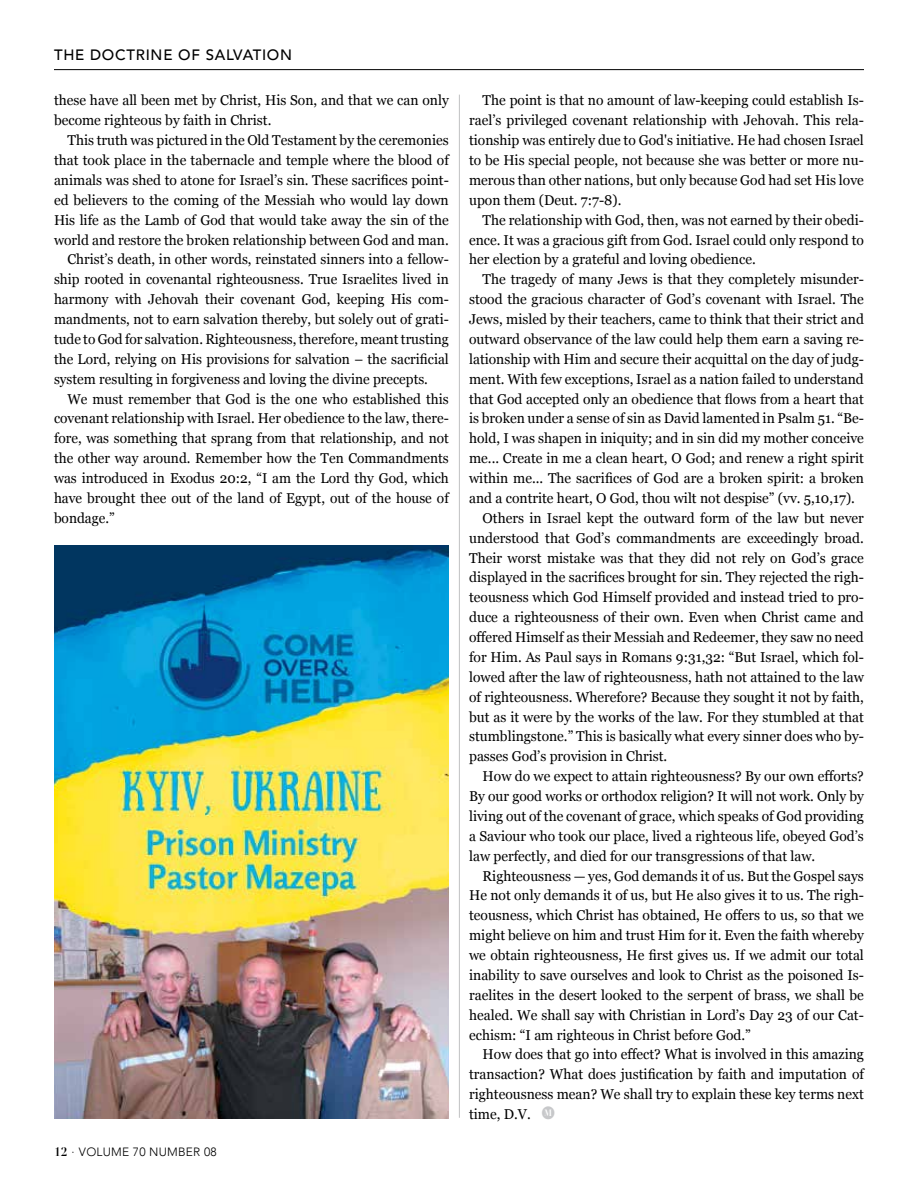
<style>
.page{position:relative;width:918px;height:1188px;background:#fff}
.page>*{position:absolute;margin:0;border:0;box-sizing:border-box;transform-origin:0 0}
.t1{font:500 15px "Avenir";letter-spacing:.05em;color:#000}
.t2{font:14.25px/20px "Georgia";color:#000;text-align:justify}
.t3{font:14.25px "Georgia";color:#000;scale:.96 1}
.t4{font:300 12px "Avenir";letter-spacing:.02em;color:#000}
.s1{font-family:"Didot";font-weight:700}
.s2{color:#c7c8ca}
</style>
<div class="page">
<hr style="left:54px;top:69px;width:810px;height:1px;background:#000">
<hr style="left:459px;top:95px;width:1px;height:1023px;background:#808285">
<img style="left:54px;top:546px;width:395px;height:572px">
<p class="t1" style="left:54px;top:42px;width:240px">THE DOCTRINE OF SALVATION</p>
<p class="t2" style="left:54px;top:90px;width:396px">these have all been met by Christ, His Son, and that we can only become righteous by faith in Christ.</p>
<p class="t2" style="left:68px;top:130px;width:383px">This truth was pictured in the Old Testament by the ceremonies</p>
<p class="t2" style="left:54px;top:150px;width:396px">that took place in the tabernacle and temple where the blood of</p>
<p class="t2" style="left:54px;top:169px;width:396px">animals was shed to atone for Israel’s sin. These sacrifices point-</p>
<p class="t2" style="left:54px;top:189px;width:396px">ed believers to the coming of the Messiah who would lay down</p>
<p class="t2" style="left:54px;top:209px;width:396px">His life as the Lamb of God that would take away the sin of the</p>
<p class="t2" style="left:54px;top:229px;width:396px">world and restore the broken relationship between God and man.</p>
<p class="t3" style="left:68px;top:249px;width:399px">Christ’s death, in other words, reinstated sinners into a fellow-</p>
<p class="t3" style="left:54px;top:269px;width:413px">ship rooted in covenantal righteousness. True Israelites lived in</p>
<p class="t3" style="left:54px;top:289px;width:413px">harmony with Jehovah their covenant God, keeping His com-</p>
<p class="t3" style="left:54px;top:309px;width:413px">mandments, not to earn salvation thereby, but solely out of grati-</p>
<p class="t3" style="left:54px;top:329px;width:413px">tude to God for salvation. Righteousness, therefore, meant trusting</p>
<p class="t3" style="left:54px;top:348px;width:413px">the Lord, relying on His provisions for salvation – the sacrificial</p>
<p class="t3" style="left:54px;top:368px;width:391px">system resulting in forgiveness and loving the divine precepts.</p>
<p class="t3" style="left:68px;top:388px;width:399px">We must remember that God is the one who established this</p>
<p class="t3" style="left:54px;top:408px;width:413px">covenant relationship with Israel. Her obedience to the law, there-</p>
<p class="t3" style="left:54px;top:428px;width:413px">fore, was something that sprang from that relationship, and not</p>
<p class="t3" style="left:54px;top:448px;width:413px">the other way around. Remember how the Ten Commandments</p>
<p class="t3" style="left:54px;top:468px;width:413px">was introduced in Exodus 20:2, “I am the Lord thy God, which</p>
<p class="t3" style="left:54px;top:488px;width:413px">have brought thee out of the land of Egypt, out of the house of</p>
<p class="t3" style="left:54px;top:507px;width:65px">bondage.”</p>
<p class="t4" style="left:54px;top:1145px;width:164px"><span class="s1">12</span> · VOLUME 70 NUMBER 08</p>
<p class="t2" style="left:469px;top:90px;width:396px;text-indent:14px">The point is that no amount of law-keeping could establish Is&shy;rael’s privileged covenant relationship with Jehovah. This rela&shy;tionship was entirely due to God's initiative. He had chosen Israel to be His special people, not because she was better or more nu&shy;merous than other nations, but only because God had set His love upon them (Deut. 7:7-8).</p>
<p class="t2" style="left:469px;top:209px;width:396px;text-indent:14px">The relationship with God, then, was not earned by their obedi&shy;ence. It was a gracious gift from God. Israel could only respond to her election by a grateful and loving obedience.</p>
<p class="t2" style="left:483px;top:269px;width:383px">The tragedy of many Jews is that they completely misunder-</p>
<p class="t2" style="left:469px;top:289px;width:396px">stood the gracious character of God’s covenant with Israel. The</p>
<p class="t2" style="left:469px;top:309px;width:396px">Jews, misled by their teachers, came to think that their strict and</p>
<p class="t2" style="left:469px;top:328px;width:396px">outward observance of the law could help them earn a saving re-</p>
<p class="t2" style="left:469px;top:348px;width:396px">lationship with Him and secure their acquittal on the day of judg-</p>
<p class="t2" style="left:469px;top:368px;width:396px">ment. With few exceptions, Israel as a nation failed to understand</p>
<p class="t2" style="left:469px;top:388px;width:396px">that God accepted only an obedience that flows from a heart that</p>
<p class="t2" style="left:469px;top:408px;width:396px">is broken under a sense of sin as David lamented in Psalm 51. “Be-</p>
<p class="t2" style="left:469px;top:428px;width:396px">hold, I was shapen in iniquity; and in sin did my mother conceive</p>
<p class="t2" style="left:469px;top:448px;width:396px">me... Create in me a clean heart, O God; and renew a right spirit</p>
<p class="t2" style="left:469px;top:468px;width:396px">within me... The sacrifices of God are a broken spirit: a broken</p>
<p class="t2" style="left:469px;top:487px;width:387px">and a contrite heart, O God, thou wilt not despise” (vv. 5,10,17).</p>
<p class="t2" style="left:483px;top:507px;width:383px">Others in Israel kept the outward form of the law but never</p>
<p class="t2" style="left:469px;top:527px;width:396px">understood that God’s commandments are exceedingly broad.</p>
<p class="t2" style="left:469px;top:547px;width:396px">Their worst mistake was that they did not rely on God’s grace</p>
<p class="t2" style="left:469px;top:567px;width:396px">displayed in the sacrifices brought for sin. They rejected the righ-</p>
<p class="t2" style="left:469px;top:587px;width:396px">teousness which God Himself provided and instead tried to pro-</p>
<p class="t2" style="left:469px;top:607px;width:396px">duce a righteousness of their own. Even when Christ came and</p>
<p class="t2" style="left:469px;top:627px;width:396px">offered Himself as their Messiah and Redeemer, they saw no need</p>
<p class="t2" style="left:469px;top:646px;width:396px">for Him. As Paul says in Romans 9:31,32: “But Israel, which fol-</p>
<p class="t2" style="left:469px;top:666px;width:396px">lowed after the law of righteousness, hath not attained to the law</p>
<p class="t2" style="left:469px;top:686px;width:396px">of righteousness. Wherefore? Because they sought it not by faith,</p>
<p class="t2" style="left:469px;top:706px;width:396px">but as it were by the works of the law. For they stumbled at that</p>
<p class="t2" style="left:469px;top:726px;width:396px">stumblingstone.” This is basically what every sinner does who by-</p>
<p class="t2" style="left:469px;top:746px;width:200px">passes God’s provision in Christ.</p>
<p class="t2" style="left:483px;top:766px;width:383px">How do we expect to attain righteousness? By our own efforts?</p>
<p class="t2" style="left:469px;top:786px;width:396px">By our good works or orthodox religion? It will not work. Only by</p>
<p class="t2" style="left:469px;top:805px;width:396px">living out of the covenant of grace, which speaks of God providing</p>
<p class="t2" style="left:469px;top:825px;width:396px">a Saviour who took our place, lived a righteous life, obeyed God’s</p>
<p class="t2" style="left:469px;top:845px;width:348px">law perfectly, and died for our transgressions of that law.</p>
<p class="t2" style="left:483px;top:865px;width:383px">Righteousness — yes, God demands it of us. But the Gospel says</p>
<p class="t2" style="left:469px;top:885px;width:396px">He not only demands it of us, but He also gives it to us. The righ-</p>
<p class="t2" style="left:469px;top:905px;width:396px">teousness, which Christ has obtained, He offers to us, so that we</p>
<p class="t2" style="left:469px;top:925px;width:396px">might believe on him and trust Him for it. Even the faith whereby</p>
<p class="t2" style="left:469px;top:945px;width:396px">we obtain righteousness, He first gives us. If we admit our total</p>
<p class="t2" style="left:469px;top:964px;width:396px">inability to save ourselves and look to Christ as the poisoned Is-</p>
<p class="t2" style="left:469px;top:984px;width:396px">raelites in the desert looked to the serpent of brass, we shall be</p>
<p class="t2" style="left:469px;top:1004px;width:396px">healed. We shall say with Christian in Lord’s Day 23 of our Cat-</p>
<p class="t2" style="left:469px;top:1024px;width:283px">echism: “I am righteous in Christ before God.”</p>
<p class="t2" style="left:483px;top:1044px;width:383px">How does that go into effect? What is involved in this amazing</p>
<p class="t2" style="left:469px;top:1064px;width:396px">transaction? What does justification by faith and imputation of</p>
<p class="t2" style="left:469px;top:1084px;width:396px">righteousness mean? We shall try to explain these key terms next</p>
<p class="t2" style="left:469px;top:1104px;width:87px">time, D.V. <span class="s2">●</span><sup>M</sup></p>
</div>
